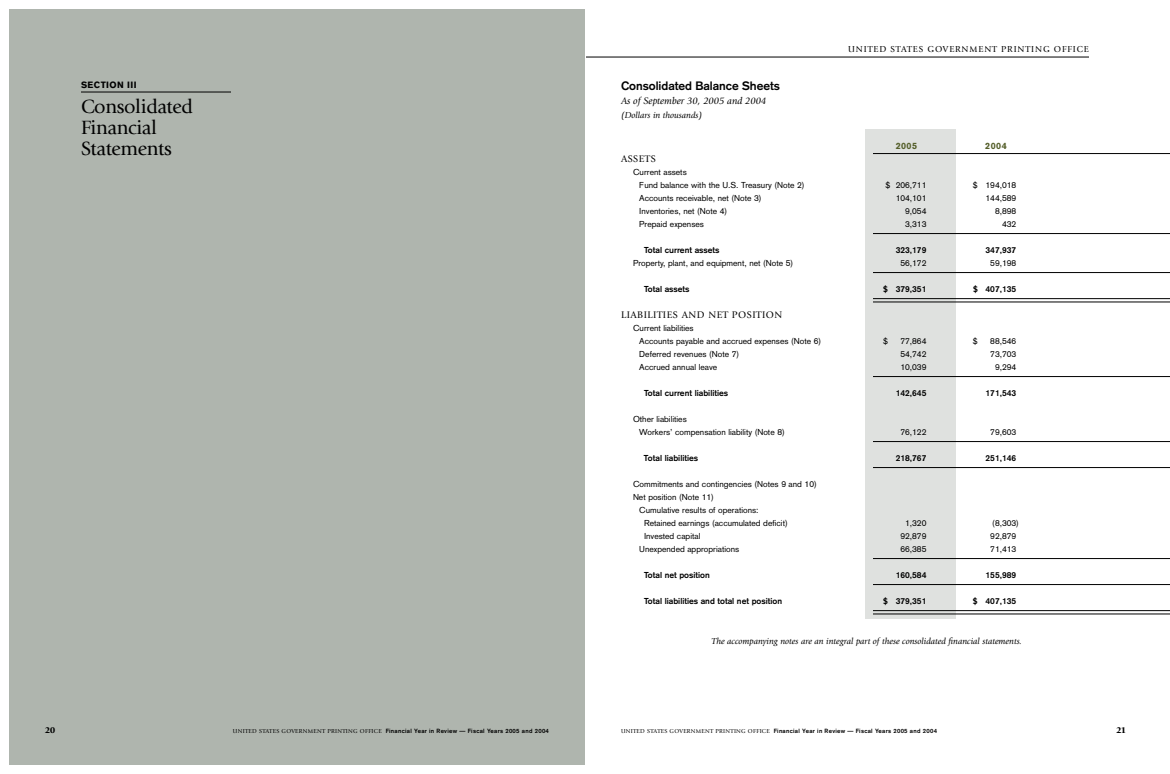
<style>
.page{position:relative;width:1170px;height:774px;background:#fff}
.page>*{position:absolute;margin:0;border:0;box-sizing:border-box;transform-origin:0 0}
.t1{font:20px/21px "Giovanni";letter-spacing:-.02em;color:#000}
.t2{font:700 12px "Akzidenz Grotesk";color:#000}
.t3{font:10px "Giovanni";letter-spacing:.05em;color:#000}
.t4{font:italic 10px "Giovanni";color:#000}
.t5{font:italic 9px "Giovanni";color:#000}
.t6{font:9px "Giovanni";letter-spacing:.1em;color:#000}
.t7{font:900 9px "Akzidenz Grotesk";letter-spacing:.05em;color:#000}
.t8{font:900 9px "Akzidenz Grotesk";letter-spacing:.05em;color:#56602c}
.t9{font:900 9px "Giovanni";color:#000}
.t10{font:8.5px/13px "Akzidenz Grotesk";color:#000}
.t11{font:700 8.5px "Akzidenz Grotesk";color:#000}
.t12{font:700 6px "Akzidenz Grotesk";letter-spacing:.05em;color:#000}
.s1{font-family:"Giovanni";font-weight:400}
</style>
<div class="page">
<div style="left:866px;top:129px;width:90px;height:490px;background:#dfe1df"></div>
<hr style="left:586px;top:57px;width:503px;height:1px;background:#000">
<hr style="left:873px;top:153px;width:297px;height:1px;background:#000">
<hr style="left:873px;top:233px;width:297px;height:1px;background:#000">
<hr style="left:873px;top:272px;width:297px;height:1px;background:#000">
<hr style="left:873px;top:298px;width:297px;height:1px;background:#000">
<hr style="left:873px;top:302px;width:297px;height:1px;background:#000">
<hr style="left:873px;top:376px;width:297px;height:1px;background:#000">
<hr style="left:873px;top:441px;width:297px;height:1px;background:#000">
<hr style="left:873px;top:467px;width:297px;height:1px;background:#000">
<hr style="left:873px;top:558px;width:297px;height:1px;background:#000">
<hr style="left:873px;top:584px;width:297px;height:1px;background:#000">
<hr style="left:873px;top:610px;width:297px;height:1px;background:#000">
<hr style="left:873px;top:614px;width:297px;height:1px;background:#000">
<div style="left:9px;top:9px;width:576px;height:756px;background:#afb5ae"></div>
<hr style="left:81px;top:92px;width:150px;height:1px;background:#000">
<p class="t7" style="left:81px;top:79px;width:57px">SECTION III</p>
<h1 class="t1" style="left:81px;top:97px;width:113px">Consolidated<br>Financial<br>Statements</h1>
<p class="t9" style="left:45px;top:724px;width:12px">20</p>
<p class="t12" style="left:233px;top:727px;width:318px"><span class="s1">UNITED STATES GOVERNMENT PRINTING OFFICE</span> Financial Year in Review — Fiscal Years 2005 and 2004</p>
<h2 class="t2" style="left:621px;top:79px;width:160px">Consolidated Balance Sheets</h2>
<p class="t4" style="left:621px;top:95px;width:147px">As of September 30, 2005 and 2004</p>
<p class="t5" style="left:621px;top:110px;width:83px">(Dollars in thousands)</p>
<p class="t3" style="left:621px;top:153px;width:36px">ASSETS</p>
<p class="t10" style="left:639px;top:166px;width:167px;text-indent:-6px">Current assets<br>Fund balance with the U.S. Treasury (Note 2)</p>
<p class="t6" style="left:848px;top:44px;width:242px">UNITED STATES GOVERNMENT PRINTING OFFICE</p>
<p class="t8" style="left:896px;top:141px;width:23px">2005</p>
<p class="t8" style="left:985px;top:141px;width:23px">2004</p>
<p class="t10" style="left:886px;top:179px;width:42px">$ 206,711</p>
<p class="t10" style="left:973px;top:179px;width:45px">$ 194,018</p>
<p class="t10" style="left:639px;top:192px;width:124px">Accounts receivable, net (Note 3)</p>
<p class="t10" style="left:896px;top:192px;width:32px">104,101</p>
<p class="t10" style="left:986px;top:192px;width:32px">144,589</p>
<p class="t10" style="left:639px;top:205px;width:89px">Inventories, net (Note 4)</p>
<p class="t10" style="left:905px;top:205px;width:23px">9,054</p>
<p class="t10" style="left:995px;top:205px;width:23px">8,898</p>
<p class="t10" style="left:639px;top:218px;width:66px">Prepaid expenses</p>
<p class="t10" style="left:905px;top:218px;width:23px">3,313</p>
<p class="t10" style="left:1002px;top:218px;width:16px">432</p>
<p class="t11" style="left:644px;top:245px;width:77px">Total current assets</p>
<p class="t11" style="left:896px;top:245px;width:32px">323,179</p>
<p class="t11" style="left:986px;top:245px;width:32px">347,937</p>
<p class="t10" style="left:633px;top:257px;width:162px">Property, plant, and equipment, net (Note 5)</p>
<p class="t10" style="left:900px;top:257px;width:27px">56,172</p>
<p class="t10" style="left:990px;top:257px;width:27px">59,198</p>
<p class="t11" style="left:644px;top:284px;width:47px">Total assets</p>
<p class="t11" style="left:883px;top:284px;width:45px">$ 379,351</p>
<p class="t11" style="left:973px;top:284px;width:45px">$ 407,135</p>
<p class="t3" style="left:621px;top:309px;width:163px">LIABILITIES AND NET POSITION</p>
<p class="t10" style="left:639px;top:322px;width:183px;text-indent:-6px">Current liabilities<br>Accounts payable and accrued expenses (Note 6)</p>
<p class="t10" style="left:883px;top:335px;width:6px">$</p>
<p class="t10" style="left:900px;top:335px;width:27px">77,864</p>
<p class="t10" style="left:973px;top:335px;width:6px">$</p>
<p class="t10" style="left:990px;top:335px;width:27px">88,546</p>
<p class="t10" style="left:639px;top:348px;width:101px">Deferred revenues (Note 7)</p>
<p class="t10" style="left:900px;top:348px;width:27px">54,742</p>
<p class="t10" style="left:990px;top:348px;width:27px">73,703</p>
<p class="t10" style="left:639px;top:361px;width:79px">Accrued annual leave</p>
<p class="t10" style="left:900px;top:361px;width:27px">10,039</p>
<p class="t10" style="left:995px;top:361px;width:23px">9,294</p>
<p class="t11" style="left:644px;top:388px;width:86px">Total current liabilities</p>
<p class="t11" style="left:896px;top:388px;width:32px">142,645</p>
<p class="t11" style="left:986px;top:388px;width:32px">171,543</p>
<p class="t10" style="left:639px;top:413px;width:147px;text-indent:-6px">Other liabilities<br>Workers’ compensation liability (Note 8)</p>
<p class="t10" style="left:900px;top:426px;width:27px">76,122</p>
<p class="t10" style="left:990px;top:426px;width:27px">79,603</p>
<p class="t11" style="left:644px;top:453px;width:56px">Total liabilities</p>
<p class="t11" style="left:896px;top:453px;width:32px">218,767</p>
<p class="t11" style="left:986px;top:453px;width:32px">251,146</p>
<p class="t10" style="left:633px;top:478px;width:185px">Commitments and contingencies (Notes 9 and 10)</p>
<p class="t10" style="left:633px;top:491px;width:82px">Net position (Note 11)</p>
<p class="t10" style="left:639px;top:504px;width:121px">Cumulative results of operations:</p>
<p class="t10" style="left:644px;top:517px;width:145px">Retained earnings (accumulated deficit)</p>
<p class="t10" style="left:905px;top:517px;width:23px">1,320</p>
<p class="t10" style="left:992px;top:517px;width:28px">(8,303)</p>
<p class="t10" style="left:644px;top:530px;width:58px">Invested capital</p>
<p class="t10" style="left:900px;top:530px;width:27px">92,879</p>
<p class="t10" style="left:990px;top:530px;width:27px">92,879</p>
<p class="t10" style="left:639px;top:543px;width:101px">Unexpended appropriations</p>
<p class="t10" style="left:900px;top:543px;width:27px">66,385</p>
<p class="t10" style="left:990px;top:543px;width:27px">71,413</p>
<p class="t11" style="left:644px;top:570px;width:67px">Total net position</p>
<p class="t11" style="left:896px;top:570px;width:32px">160,584</p>
<p class="t11" style="left:986px;top:570px;width:32px">155,989</p>
<p class="t11" style="left:644px;top:596px;width:140px">Total liabilities and total net position</p>
<p class="t11" style="left:883px;top:596px;width:45px">$ 379,351</p>
<p class="t11" style="left:973px;top:596px;width:45px">$ 407,135</p>
<p class="t5" style="left:711px;top:636px;width:312px">The accompanying notes are an integral part of these consolidated financial statements.</p>
<p class="t12" style="left:621px;top:727px;width:318px"><span class="s1">UNITED STATES GOVERNMENT PRINTING OFFICE</span> Financial Year in Review — Fiscal Years 2005 and 2004</p>
<p class="t9" style="left:1117px;top:724px;width:11px">21</p>
</div>
